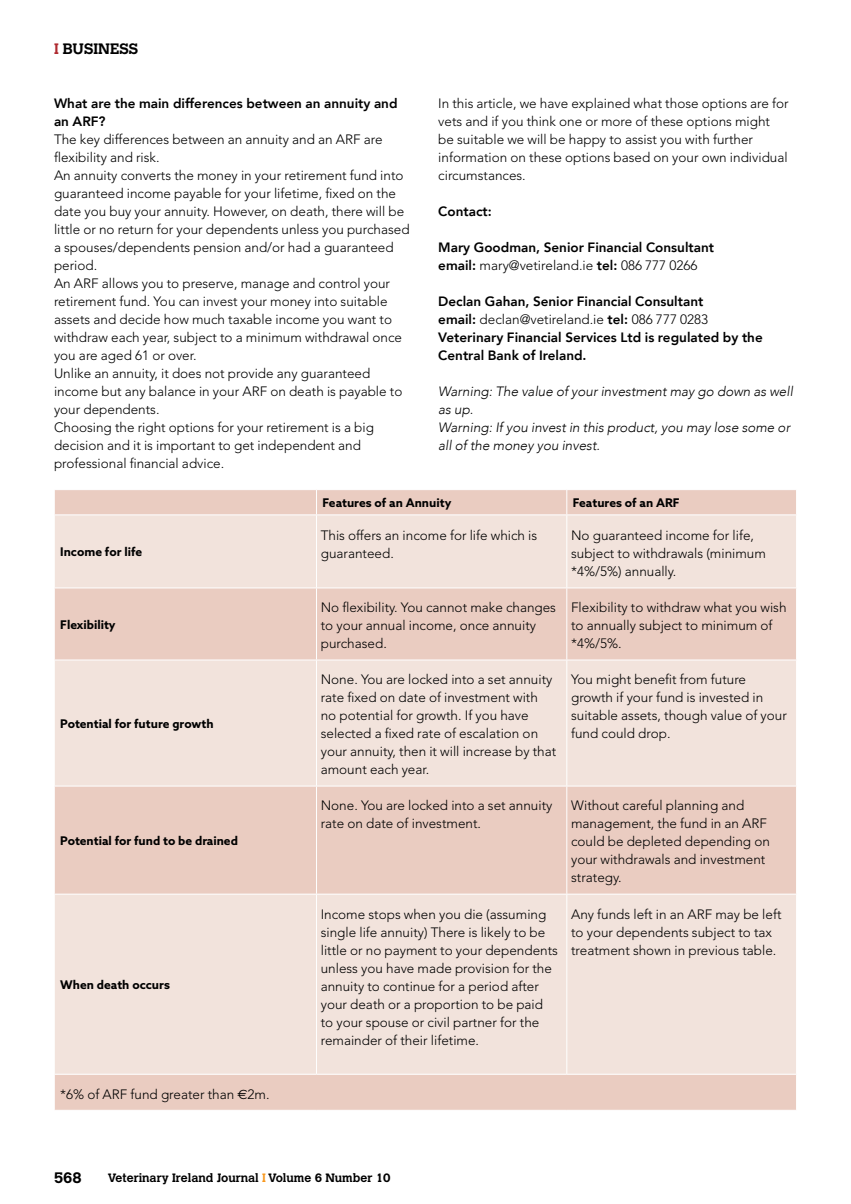
<style>
.page{position:relative;width:851px;height:1204px;background:#fff}
.page>*{position:absolute;margin:0;border:0;box-sizing:border-box;transform-origin:0 0}
.t1{font:700 15px "Calvert";color:#000}
.t2{font:300 13.5px/18px "Avenir";color:#000}
.t3{font:800 13.5px/18px "Avenir";color:#000}
.t4{font:italic 300 13.5px/18px "Avenir";color:#000}
.t5{font:700 12px "Azo Sans";color:#000}
.t6{font:700 12px "Calvert";color:#000}
.s1{color:#af2a30}
.s2{font-weight:300}
.s3{font-family:"Euro Sans";font-weight:400}
.s4{color:#f8981d}
</style>
<div class="page">
<div style="left:55px;top:490px;width:741px;height:619px;background:#eaccc1"></div>
<svg style="left:55px;top:515px;width:741px;height:558px;fill:#f2e3dc"></svg>
<hr style="left:316px;top:515px;width:1px;height:72px;background:#fff">
<hr style="left:566px;top:515px;width:1px;height:72px;background:#fff">
<hr style="left:316px;top:660px;width:1px;height:125px;background:#fff">
<hr style="left:566px;top:660px;width:1px;height:125px;background:#fff">
<hr style="left:316px;top:894px;width:1px;height:179px;background:#fff">
<hr style="left:566px;top:894px;width:1px;height:179px;background:#fff">
<svg style="left:54px;top:491px;width:1px;height:23px"></svg>
<hr style="left:54px;top:514px;width:262px;height:1px;background:#fff">
<svg style="left:316px;top:490px;width:1px;height:24px"></svg>
<hr style="left:316px;top:514px;width:250px;height:1px;background:#fff">
<svg style="left:566px;top:490px;width:1px;height:24px"></svg>
<hr style="left:566px;top:514px;width:230px;height:1px;background:#fff">
<hr style="left:54px;top:587px;width:262px;height:1px;background:#fff">
<hr style="left:54px;top:659px;width:262px;height:1px;background:#fff">
<hr style="left:316px;top:587px;width:250px;height:1px;background:#fff">
<hr style="left:316px;top:588px;width:1px;height:71px;background:#fff">
<hr style="left:316px;top:659px;width:250px;height:1px;background:#fff">
<hr style="left:566px;top:587px;width:230px;height:1px;background:#fff">
<hr style="left:566px;top:588px;width:1px;height:71px;background:#fff">
<hr style="left:566px;top:659px;width:230px;height:1px;background:#fff">
<hr style="left:54px;top:785px;width:262px;height:1px;background:#fff">
<hr style="left:54px;top:893px;width:262px;height:1px;background:#fff">
<hr style="left:316px;top:785px;width:250px;height:1px;background:#fff">
<hr style="left:316px;top:786px;width:1px;height:107px;background:#fff">
<hr style="left:316px;top:893px;width:250px;height:1px;background:#fff">
<hr style="left:566px;top:785px;width:230px;height:1px;background:#fff">
<hr style="left:566px;top:786px;width:1px;height:107px;background:#fff">
<hr style="left:566px;top:893px;width:230px;height:1px;background:#fff">
<hr style="left:54px;top:1073px;width:262px;height:1px;background:#fff">
<hr style="left:316px;top:1073px;width:250px;height:1px;background:#fff">
<hr style="left:566px;top:1073px;width:230px;height:1px;background:#fff">
<p class="t1" style="left:54px;top:39px;width:86px"><span class="s1">I</span> BUSINESS</p>
<p class="t3" style="left:54px;top:94px;width:345px">What are the main differences between an annuity and an ARF?</p>
<p class="t2" style="left:54px;top:130px;width:357px">The key differences between an annuity and an ARF are flexibility and risk.<br>An annuity converts the money in your retirement fund into guaranteed income payable for your lifetime, fixed on the date you buy your annuity. However, on death, there will be little or no return for your dependents unless you purchased a spouses/dependents pension and/or had a guaranteed period.<br>An ARF allows you to preserve, manage and control your retirement fund. You can invest your money into suitable assets and decide how much taxable income you want to withdraw each year, subject to a minimum withdrawal once you are aged 61 or over.<br>Unlike an annuity, it does not provide any guaranteed income but any balance in your ARF on death is payable to your dependents.<br>Choosing the right options for your retirement is a big decision and it is important to get independent and professional financial advice.</p>
<p class="t2" style="left:438px;top:94px;width:352px">In this article, we have explained what those options are for vets and if you think one or more of these options might be suitable we will be happy to assist you with further information on these options based on your own individual circumstances.</p>
<p class="t3" style="left:438px;top:202px;width:55px">Contact:</p>
<p class="t3" style="left:438px;top:238px;width:277px">Mary Goodman, Senior Financial Consultant email: <span class="s2">mary@vetireland.ie</span> tel: <span class="s2">086 777 0266</span></p>
<p class="t3" style="left:438px;top:292px;width:326px">Declan Gahan, Senior Financial Consultant<br>email: <span class="s2">declan@vetireland.ie</span> tel: <span class="s2">086 777 0283<br></span>Veterinary Financial Services Ltd is regulated by the Central Bank of Ireland.</p>
<p class="t4" style="left:438px;top:382px;width:356px">Warning: The value of your investment may go down as well as up.<br>Warning: If you invest in this product, you may lose some or all of the money you invest.</p>
<p class="t5" style="left:60px;top:544px;width:83px">Income for life</p>
<p class="t5" style="left:60px;top:616px;width:57px">Flexibility</p>
<p class="t5" style="left:60px;top:715px;width:155px">Potential for future growth</p>
<p class="t5" style="left:60px;top:832px;width:179px">Potential for fund to be drained</p>
<p class="t5" style="left:60px;top:976px;width:111px">When death occurs</p>
<p class="t2" style="left:60px;top:1084px;width:211px">*6% of ARF fund greater than <span class="s3">€</span>2m.</p>
<p class="t5" style="left:322px;top:494px;width:130px">Features of an Annuity</p>
<p class="t5" style="left:572px;top:494px;width:108px">Features of an ARF</p>
<p class="t2" style="left:321px;top:526px;width:218px">This offers an income for life which is guaranteed.</p>
<p class="t2" style="left:571px;top:526px;width:196px">No guaranteed income for life, subject to withdrawals (minimum *4%/5%) annually.</p>
<p class="t2" style="left:321px;top:598px;width:237px">No flexibility. You cannot make changes to your annual income, once annuity purchased.</p>
<p class="t2" style="left:571px;top:598px;width:217px">Flexibility to withdraw what you wish to annually subject to minimum of *4%/5%.</p>
<p class="t2" style="left:321px;top:670px;width:237px">None. You are locked into a set annuity rate fixed on date of investment with no potential for growth. If you have selected a fixed rate of escalation on your annuity, then it will increase by that amount each year.</p>
<p class="t2" style="left:571px;top:670px;width:217px">You might benefit from future growth if your fund is invested in suitable assets, though value of your fund could drop.</p>
<p class="t2" style="left:321px;top:796px;width:233px">None. You are locked into a set annuity rate on date of investment.</p>
<p class="t2" style="left:571px;top:796px;width:200px">Without careful planning and management, the fund in an ARF could be depleted depending on your withdrawals and investment strategy.</p>
<p class="t2" style="left:321px;top:904px;width:239px">Income stops when you die (assuming single life annuity) There is likely to be little or no payment to your dependents unless you have made provision for the annuity to continue for a period after your death or a proportion to be paid to your spouse or civil partner for the remainder of their lifetime.</p>
<p class="t2" style="left:571px;top:904px;width:212px">Any funds left in an ARF may be left to your dependents subject to tax treatment shown in previous table.</p>
<p class="t1" style="left:54px;top:1168px;width:29px">568</p>
<p class="t6" style="left:108px;top:1169px;width:284px">Veterinary Ireland Journal <span class="s4">I</span> Volume 6 Number 10</p>
</div>
